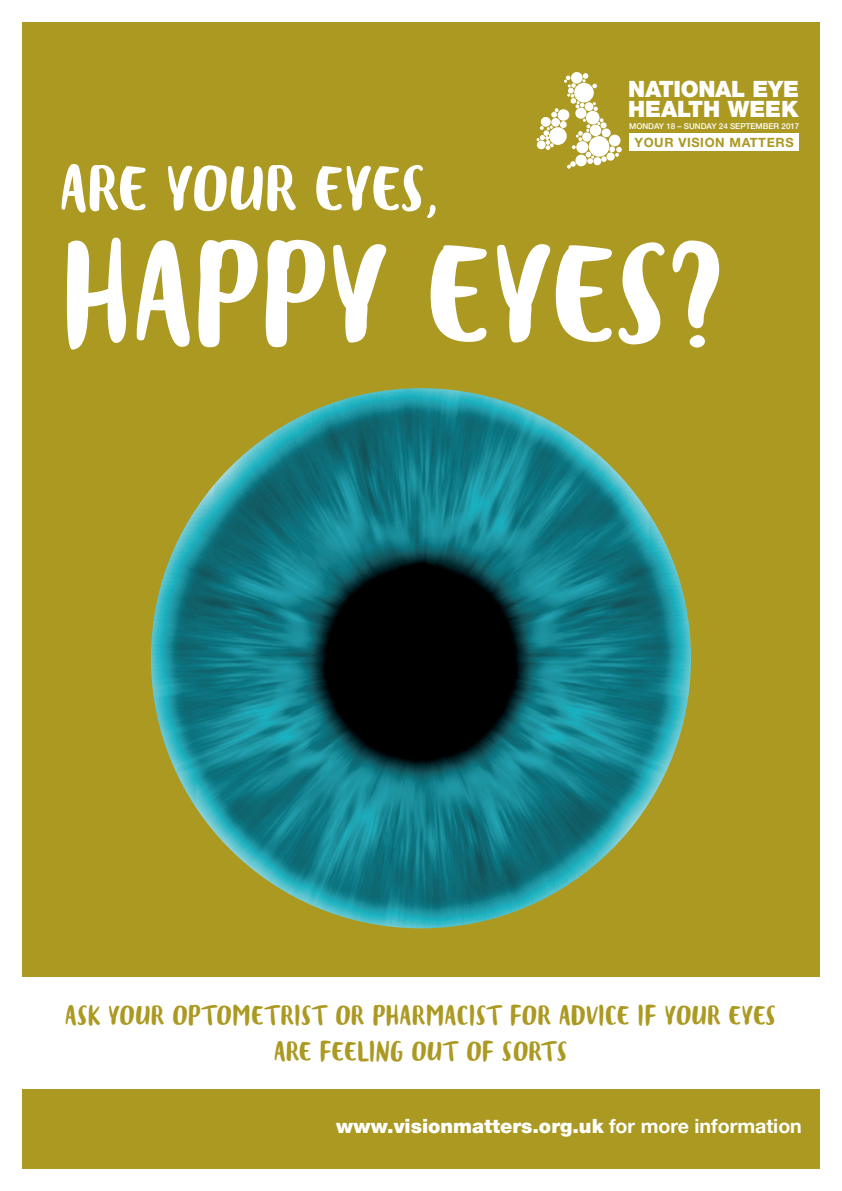
<style>
.page{position:relative;width:842px;height:1191px;background:#ab9922}
.page>*{position:absolute;margin:0;border:0;box-sizing:border-box;transform-origin:0 0}
.t1{font:114px "Blog Script";letter-spacing:-.01em;color:#fff}
.t2{font:52px "Blog Script";letter-spacing:-.02em;color:#fff}
.t3{font:900 22.5px "Helvetica Neue LTW1 G";color:#fff}
.t4{font:22px "Blog Script";color:#ab9922}
.t5{font:900 19.6px "Helvetica Neue LTW1 G";color:#fff}
.t6{font:700 12.8px "Helvetica Neue";letter-spacing:.05em;color:#ab9922}
.t7{font:500 8.1px "Helvetica Neue";color:#fff}
.s1{font-weight:700}
</style>
<div class="page">
<div style="left:629px;top:134px;width:170px;height:17px;background:#fff"></div>
<svg style="left:536px;top:73px;width:86px;height:96px"></svg>
<div style="left:9px;top:976px;width:833px;height:112px;background:#fff"></div>
<img style="left:151px;top:388px;width:540px;height:540px;border-radius:270px">
<div style="left:0;top:0;width:842px;height:1191px;border:22px solid #fff"></div>
<p class="t3" style="left:628px;top:75px;width:172px">NATIONAL EYE</p>
<p class="t6" style="left:634px;top:132px;width:161px">YOUR VISION MATTERS</p>
<p class="t3" style="left:628px;top:96px;width:172px">HEALTH WEEK</p>
<p class="t7" style="left:629px;top:119px;width:172px">MONDAY 18 – SUNDAY 24 SEPTEMBER 2017</p>
<p class="t2" style="left:60px;top:161px;width:380px">ARE YOUR EYES,</p>
<p class="t1" style="left:60px;top:233px;width:659px">HAPPY EYES?</p>
<p class="t4" style="left:65px;top:1003px;width:713px">ASK YOUR OPTOMETRIST OR PHARMACIST FOR ADVICE IF YOUR EYES</p>
<p class="t4" style="left:274px;top:1039px;width:295px">ARE FEELING OUT OF SORTS</p>
<p class="t5" style="left:336px;top:1114px;width:467px">www.visionmatters.org.uk <span class="s1">for more information</span></p>
</div>
